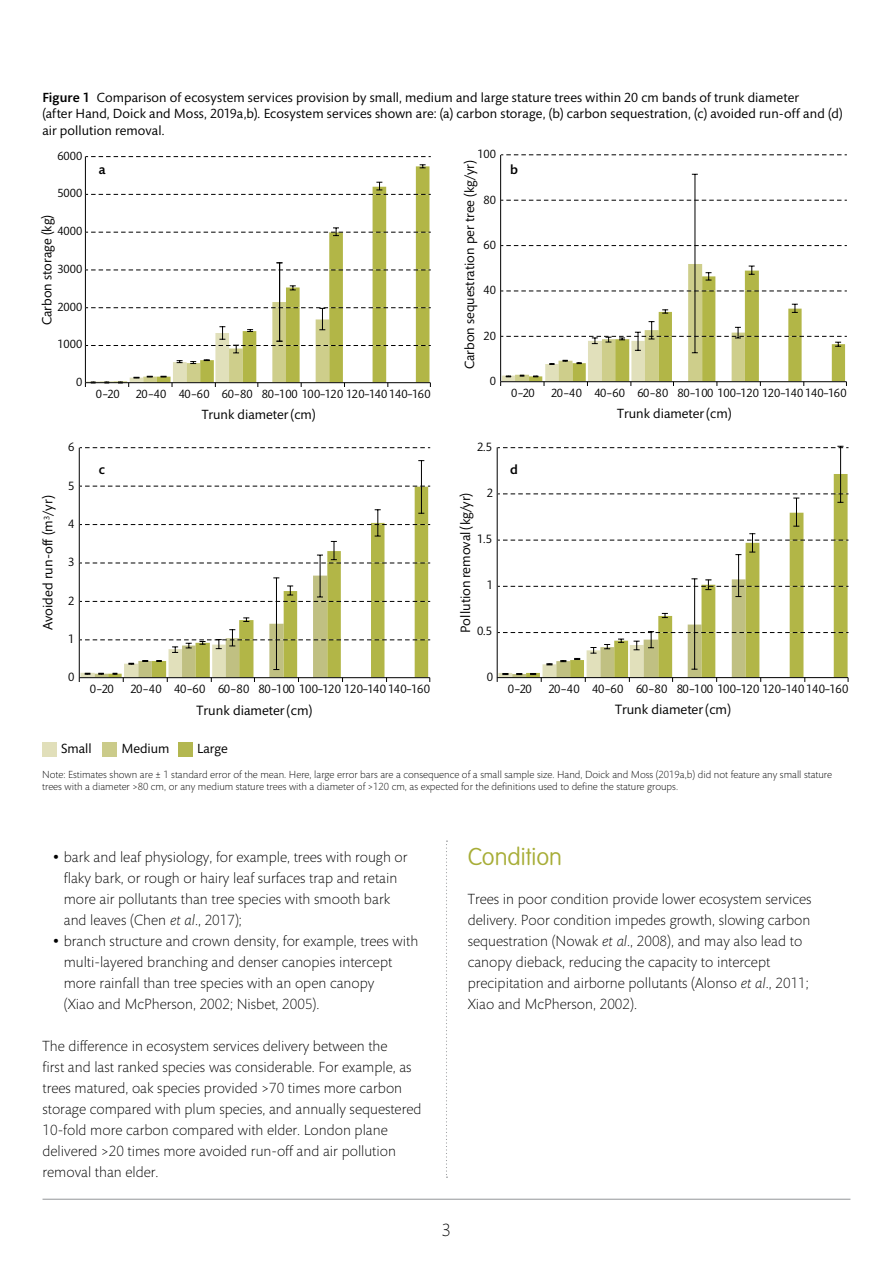
<style>
.page{position:relative;width:893px;height:1263px;background:#fff}
.page>*{position:absolute;margin:0;border:0;box-sizing:border-box;transform-origin:0 0}
.fc-b-body{font:300 24px "VAG Rounded Next";color:#a7ad37}
.fc-f-pg-number-centr{font:300 18px "Mundo Sans";color:#000}
.fc-b-body-2{font:300 15px/21px "Mundo Sans";color:#000}
.t1{font:13.8px "Mundo Sans";color:#010101}
.t2{font:13.65px "Mundo Sans";color:#010101}
.FC__Table_Figure_Cap{font:13.5px/16.5px "Mundo Sans";letter-spacing:.005em;color:#000}
.t3{font:13.5px "Mundo Sans";color:#010101}
.fc-h2{font:13.5px "Mundo Sans";color:#000}
.fc-h2-2{font:500 13.5px "Mundo Sans";color:#000}
.t4{font:12.3px "Mundo Sans";letter-spacing:-.04em;color:#010101}
.t5{font:12.15px "Mundo Sans";letter-spacing:-.04em;color:#010101}
.t6{font:12.15px "Mundo Sans";color:#010101}
.t7{font:12px "Mundo Sans";letter-spacing:-.04em;color:#010101}
.t8{font:12px "Mundo Sans";color:#010101}
.fc-t-note{font:300 10.5px/12px "Mundo Sans";color:#000}
.s1{font-weight:500}
.s2{font-size:24px}
.s3{font-style:italic}
</style>
<div class="page">
<svg style="left:446px;top:840px;width:1px;height:338px"></svg>
<hr style="left:43px;top:1199px;width:807px;height:1px;background:#939598">
<svg style="left:114px;top:166px;width:315px;height:136px"></svg>
<hr style="left:85px;top:156px;width:1px;height:227px;background:#000">
<svg style="left:86px;top:156px;width:345px;height:1px"></svg>
<svg style="left:86px;top:270px;width:345px;height:1px"></svg>
<svg style="left:290px;top:285px;width:6px;height:5px"></svg>
<svg style="left:86px;top:227px;width:345px;height:9px"></svg>
<svg style="left:86px;top:182px;width:345px;height:13px"></svg>
<svg style="left:420px;top:164px;width:6px;height:4px"></svg>
<hr style="left:279px;top:263px;width:1px;height:38px;background:#010101">
<hr style="left:279px;top:301px;width:1px;height:40px;background:#010101">
<svg style="left:85px;top:302px;width:346px;height:85px"></svg>
<div style="left:42px;top:742px;width:14px;height:14px;background:#e1dfba"></div>
<div style="left:103px;top:742px;width:14px;height:14px;background:#cbcb8a"></div>
<div style="left:178px;top:742px;width:14px;height:14px;background:#b3b750"></div>
<hr style="left:500px;top:155px;width:1px;height:227px;background:#000">
<svg style="left:501px;top:155px;width:346px;height:1px"></svg>
<svg style="left:501px;top:200px;width:346px;height:1px"></svg>
<svg style="left:501px;top:245px;width:346px;height:1px"></svg>
<hr style="left:694px;top:174px;width:1px;height:87px;background:#010101">
<hr style="left:694px;top:261px;width:1px;height:92px;background:#010101">
<svg style="left:500px;top:264px;width:347px;height:122px"></svg>
<hr style="left:79px;top:448px;width:1px;height:230px;background:#000">
<svg style="left:80px;top:447px;width:350px;height:1px"></svg>
<svg style="left:79px;top:460px;width:351px;height:222px"></svg>
<hr style="left:497px;top:447px;width:1px;height:231px;background:#000">
<svg style="left:498px;top:446px;width:350px;height:81px"></svg>
<svg style="left:497px;top:533px;width:352px;height:149px"></svg>
<p class="FC__Table_Figure_Cap" style="left:42px;top:89px;width:802px"><span class="s1">Figure 1</span> Comparison of ecosystem services provision by small, medium and large stature trees within 20 cm bands of trunk diameter<br>(after Hand, Doick and Moss, 2019a,b). Ecosystem services shown are: (a) carbon storage, (b) carbon sequestration, (c) avoided run-off and (d) air pollution removal.</p>
<p class="t8" style="left:57px;top:149px;width:26px">6000</p>
<p class="t8" style="left:57px;top:187px;width:26px">5000</p>
<p class="t8" style="left:57px;top:225px;width:26px">4000</p>
<p class="t8" style="left:57px;top:262px;width:26px">3000</p>
<p class="t8" style="left:57px;top:300px;width:26px">2000</p>
<p class="t8" style="left:57px;top:338px;width:26px">1000</p>
<p class="t8" style="left:76px;top:376px;width:8px">0</p>
<p class="t3" style="left:40px;top:325px;width:112px;rotate:-90deg">Carbon storage (kg)</p>
<p class="t1" style="left:40px;top:630px;width:136px;rotate:-90deg">Avoided run-off (m<sup>3</sup>/yr)</p>
<p class="t4" style="left:68px;top:441px;width:8px">6</p>
<p class="t4" style="left:68px;top:479px;width:8px">5</p>
<p class="t4" style="left:68px;top:517px;width:8px">4</p>
<p class="t4" style="left:68px;top:555px;width:8px">3</p>
<p class="t4" style="left:68px;top:594px;width:8px">2</p>
<p class="t4" style="left:68px;top:632px;width:8px">1</p>
<p class="t4" style="left:68px;top:670px;width:8px">0</p>
<p class="t6" style="left:477px;top:148px;width:20px">100</p>
<p class="fc-h2-2" style="left:99px;top:163px;width:8px">a</p>
<p class="t2" style="left:462px;top:369px;width:211px;rotate:-90deg">Carbon sequestration per tree (kg/yr)</p>
<p class="t6" style="left:484px;top:193px;width:14px">80</p>
<p class="t6" style="left:484px;top:238px;width:14px">60</p>
<p class="t6" style="left:484px;top:284px;width:14px">40</p>
<p class="t6" style="left:484px;top:329px;width:14px">20</p>
<p class="t6" style="left:490px;top:374px;width:8px">0</p>
<p class="fc-h2-2" style="left:510px;top:163px;width:9px">b</p>
<p class="t8" style="left:96px;top:387px;width:25px">0–20</p>
<p class="t7" style="left:136px;top:387px;width:296px">20–40 40–60 60–80 80–100 100–120 120–140 140–160</p>
<p class="t6" style="left:511px;top:386px;width:25px">0–20</p>
<p class="t5" style="left:551px;top:386px;width:297px">20–40 40–60 60–80 80–100 100–120 120–140 140–160</p>
<p class="t3" style="left:202px;top:407px;width:116px">Trunk diameter(cm)</p>
<p class="t2" style="left:617px;top:406px;width:116px">Trunk diameter(cm)</p>
<p class="t4" style="left:477px;top:440px;width:16px">2.5</p>
<p class="fc-h2-2" style="left:99px;top:462px;width:8px">c</p>
<p class="fc-h2-2" style="left:510px;top:462px;width:9px">d</p>
<p class="t4" style="left:487px;top:486px;width:8px">2</p>
<p class="t1" style="left:458px;top:633px;width:142px;rotate:-90deg">Pollution removal (kg/yr)</p>
<p class="t4" style="left:477px;top:532px;width:16px">1.5</p>
<p class="t4" style="left:487px;top:578px;width:8px">1</p>
<p class="t4" style="left:477px;top:624px;width:16px">0.5</p>
<p class="t4" style="left:90px;top:682px;width:26px">0–20</p>
<p class="t4" style="left:130px;top:682px;width:301px">20–40 40–60 60–80 80–100 100–120 120–140 140–160</p>
<p class="t1" style="left:197px;top:703px;width:117px">Trunk diameter(cm)</p>
<p class="t4" style="left:487px;top:670px;width:8px">0</p>
<p class="t4" style="left:508px;top:682px;width:26px">0–20</p>
<p class="t4" style="left:548px;top:682px;width:301px">20–40 40–60 60–80 80–100 100–120 120–140 140–160</p>
<p class="t1" style="left:615px;top:702px;width:117px">Trunk diameter(cm)</p>
<p class="fc-h2" style="left:61px;top:742px;width:32px">Small</p>
<p class="fc-h2" style="left:122px;top:742px;width:49px">Medium</p>
<p class="fc-h2" style="left:197px;top:742px;width:32px">Large</p>
<p class="fc-t-note" style="left:42px;top:769px;width:791px">Note: Estimates shown are ± 1 standard error of the mean. Here, large error bars are a consequence of a small sample size. Hand, Doick and Moss (2019a,b) did not feature any small stature trees with a diameter &gt;80 cm, or any medium stature trees with a diameter of &gt;120 cm, as expected for the definitions used to define the stature groups.</p>
<p class="fc-b-body-2" style="left:64px;top:847px;width:345px;text-indent:-11px"><span class="s2">•</span> bark and leaf physiology, for example, trees with rough or flaky bark, or rough or hairy leaf surfaces trap and retain more air pollutants than tree species with smooth bark and leaves (Chen <span class="s3">et al</span>., 2017);</p>
<p class="fc-b-body-2" style="left:64px;top:931px;width:356px;text-indent:-11px"><span class="s2">•</span> branch structure and crown density, for example, trees with multi-layered branching and denser canopies intercept more rainfall than tree species with an open canopy<br>(Xiao and McPherson, 2002; Nisbet, 2005).</p>
<p class="fc-b-body-2" style="left:43px;top:1036px;width:380px">The difference in ecosystem services delivery between the<br>first and last ranked species was considerable. For example, as trees matured, oak species provided &gt;70 times more carbon storage compared with plum species, and annually sequestered 10-fold more carbon compared with elder. London plane delivered &gt;20 times more avoided run-off and air pollution removal than elder.</p>
<p class="fc-b-body" style="left:468px;top:843px;width:96px">Condition</p>
<p class="fc-b-body-2" style="left:468px;top:889px;width:345px">Trees in poor condition provide lower ecosystem services delivery. Poor condition impedes growth, slowing carbon sequestration (Nowak <span class="s3">et al</span>., 2008), and may also lead to canopy dieback, reducing the capacity to intercept precipitation and airborne pollutants (Alonso <span class="s3">et al</span>., 2011; Xiao and McPherson, 2002).</p>
<p class="fc-f-pg-number-centr" style="left:442px;top:1221px;width:11px">3</p>
</div>
